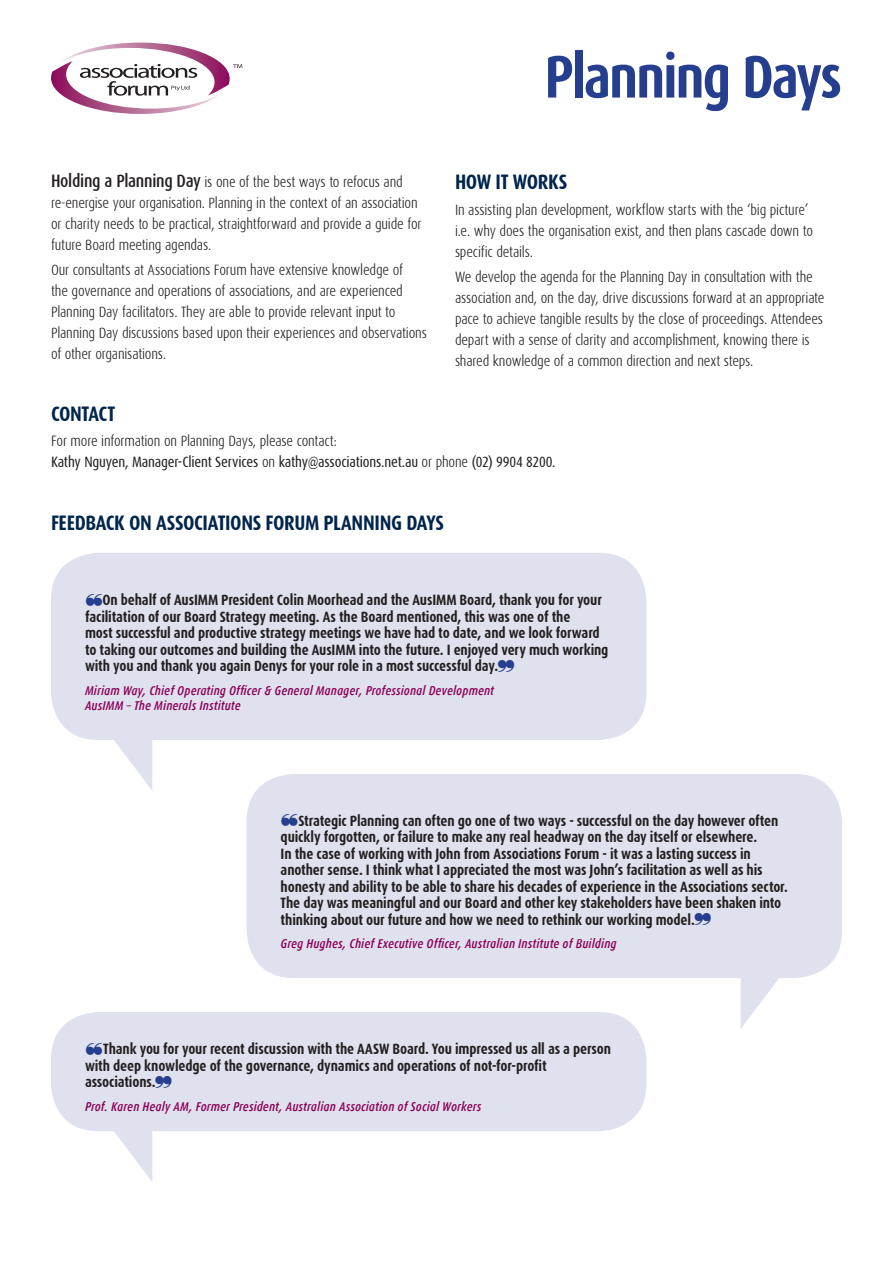
<style>
.page{position:relative;width:893px;height:1263px;background:#fff}
.page>*{position:absolute;margin:0;border:0;box-sizing:border-box;transform-origin:0 0}
.t1{font:700 60px "Dax Condensed";letter-spacing:-.035em;color:#253f8e}
.t2{font:700 21px "Dax Condensed";letter-spacing:-.02em;color:#00254c}
.t3{font:700 15px/16.5px "Dax Condensed";letter-spacing:-.01em;color:#231f20}
.t4{font:300 15px/21px "Dax Condensed";letter-spacing:-.01em;color:#231f20}
.t5{font:15px/21px "Dax Condensed";letter-spacing:-.01em;color:#231f20}
.t6{font:italic 500 12.75px/15px "Dax Condensed";letter-spacing:.01em;color:#8b0159}
.s1{font-weight:500;font-size:18px}
.s2{font-weight:300}
.s3{color:#253f8e}
</style>
<div class="page">
<svg style="left:51px;top:43px;width:191px;height:71px"></svg>
<div style="left:51px;top:553px;width:595px;height:187px;background:#e0e1ee;border-radius:47px"></div>
<div style="left:51px;top:1012px;width:595px;height:119px;background:#e0e1ee;border-radius:47px"></div>
<div style="left:247px;top:774px;width:595px;height:204px;background:#e0e1ee;border-radius:47px"></div>
<svg style="left:114px;top:740px;width:39px;height:50px"></svg>
<svg style="left:114px;top:1131px;width:39px;height:51px"></svg>
<svg style="left:740px;top:978px;width:39px;height:50px"></svg>
<p class="t4" style="left:51px;top:171px;width:372px"><span class="s1">Holding a Planning Day</span> is one of the best ways to refocus and re-energise your organisation. Planning in the context of an association or charity needs to be practical, straightforward and provide a guide for future Board meeting agendas.</p>
<p class="t4" style="left:51px;top:259px;width:377px">Our consultants at Associations Forum have extensive knowledge of<br>the governance and operations of associations, and are experienced Planning Day facilitators. They are able to provide relevant input to Planning Day discussions based upon their experiences and observations of other organisations.</p>
<h1 class="t1" style="left:544px;top:44px;width:299px">Planning Days</h1>
<h2 class="t2" style="left:455px;top:170px;width:114px">HOW IT WORKS</h2>
<p class="t4" style="left:455px;top:199px;width:360px">In assisting plan development, workflow starts with the ‘big picture’ i.e. why does the organisation exist, and then plans cascade down to specific details.</p>
<p class="t4" style="left:455px;top:266px;width:371px">We develop the agenda for the Planning Day in consultation with the association and, on the day, drive discussions forward at an appropriate pace to achieve tangible results by the close of proceedings. Attendees depart with a sense of clarity and accomplishment, knowing there is shared knowledge of a common direction and next steps.</p>
<h2 class="t2" style="left:51px;top:402px;width:66px">CONTACT</h2>
<p class="t5" style="left:51px;top:431px;width:506px"><span class="s2">For more information on Planning Days, please contact:<br></span>Kathy Nguyen, Manager-Client Services <span class="s2">on</span> kathy@associations.net.au <span class="s2">or phone</span> (02) 9904 8200.</p>
<h2 class="t2" style="left:51px;top:511px;width:394px">FEEDBACK ON ASSOCIATIONS FORUM PLANNING DAYS</h2>
<p class="t3" style="left:85px;top:592px;width:525px"><span class="s3">❝</span>On behalf of AusIMM President Colin Moorhead and the AusIMM Board, thank you for your facilitation of our Board Strategy meeting. As the Board mentioned, this was one of the<br>most successful and productive strategy meetings we have had to date, and we look forward to taking our outcomes and building the AusIMM into the future. I enjoyed very much working with you and thank you again Denys for your role in a most successful day.<span class="s3">❞</span></p>
<p class="t6" style="left:85px;top:683px;width:411px">Miriam Way, Chief Operating Officer &amp; General Manager, Professional Development<br>AusIMM – The Minerals Institute</p>
<p class="t3" style="left:281px;top:812px;width:509px"><span class="s3">❝</span>Strategic Planning can often go one of two ways - successful on the day however often quickly forgotten, or failure to make any real headway on the day itself or elsewhere.<br>In the case of working with John from Associations Forum - it was a lasting success in another sense. I think what I appreciated the most was John’s facilitation as well as his honesty and ability to be able to share his decades of experience in the Associations sector.<br>The day was meaningful and our Board and other key stakeholders have been shaken into thinking about our future and how we need to rethink our working model.<span class="s3">❞</span></p>
<p class="t6" style="left:281px;top:936px;width:337px">Greg Hughes, Chief Executive Officer, Australian Institute of Building</p>
<p class="t3" style="left:85px;top:1041px;width:527px"><span class="s3">❝</span>Thank you for your recent discussion with the AASW Board. You impressed us all as a person with deep knowledge of the governance, dynamics and operations of not-for-profit associations.<span class="s3">❞</span></p>
<p class="t6" style="left:85px;top:1099px;width:398px">Prof. Karen Healy AM, Former President, Australian Association of Social Workers</p>
</div>
